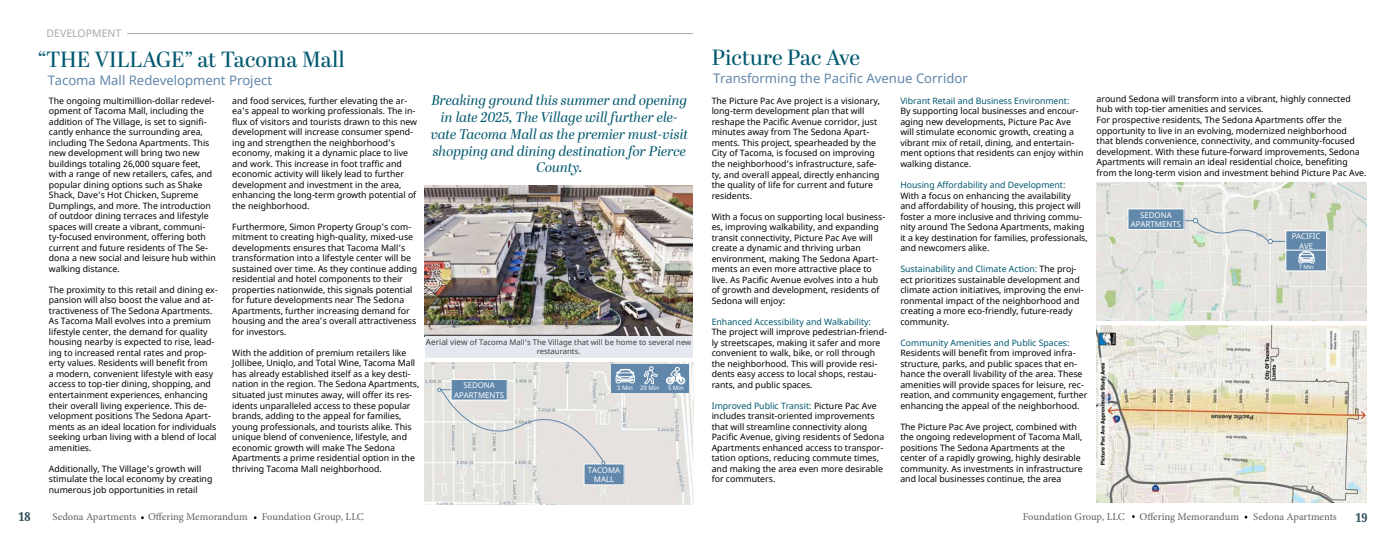
<style>
.page{position:relative;width:1386px;height:536px;background:#fff}
.page>*{position:absolute;margin:0;border:0;box-sizing:border-box;transform-origin:0 0}
.t1{font:21.88px "Abril Display";letter-spacing:-.005em;color:#00586f}
.t2{font:italic 14px/16.8px "Abril Display";color:#00586f;text-align:center}
.t3{font:13.12px "Noto Sans";color:#6187aa}
.t4{font:800 condensed 12.25px "Noto Serif";color:#355260}
.t5{font:500 10.5px "Minion Pro";letter-spacing:-.005em;color:#696a6a}
.t6{font:10.5px "Noto Sans";color:#a7a9ac}
.t7{font:8.75px/10.5px "Noto Sans";color:#000}
.t8{font:8.75px "Noto Sans";color:#00586f}
.t9{font:7.88px/9.5px "Noto Sans";color:#fff;text-align:center}
.t10{font:7.7px/9.3px "Noto Sans";color:#414042;text-align:center}
.t11{font:6.12px "Noto Sans";color:#fff}
.t12{font:5.86px "Noto Sans";color:#fff}
.s1{font-size:8.22px}
.s2{color:#00586f}
</style>
<div class="page">
<img style="left:1097px;top:325px;width:270px;height:177px">
<img style="left:1097px;top:182px;width:270px;height:138px">
<div style="left:1128px;top:209px;width:56px;height:20px;background:#6187aa"></div>
<div style="left:1128px;top:209px;width:56px;height:21px;border:1px solid #fff"></div>
<div style="left:1286px;top:231px;width:40px;height:19px;background:#6187aa"></div>
<div style="left:1286px;top:230px;width:41px;height:21px;border:1px solid #fff"></div>
<svg style="left:1178px;top:218px;width:110px;height:25px;background:#dadedc"></svg>
<div style="left:1286px;top:250px;width:41px;height:21px;background:#6187aa;border:1px solid #fff"></div>
<svg style="left:1298px;top:251px;width:17px;height:12px"></svg>
<hr style="left:127px;top:33px;width:566px;height:1px;background:#a7a9ac">
<img style="left:425px;top:362px;width:269px;height:142px">
<div style="left:611px;top:364px;width:78px;height:28px;background:#6187aa"></div>
<img style="left:425px;top:185px;width:268px;height:151px">
<div style="left:425px;top:336px;width:268px;height:22px;background:#e5e8ee"></div>
<svg style="left:666px;top:367px;width:20px;height:18px"></svg>
<svg style="left:644px;top:362px;width:14px;height:22px"></svg>
<svg style="left:616px;top:369px;width:19px;height:14px"></svg>
<div style="left:451px;top:379px;width:56px;height:21px;background:#6187aa"></div>
<div style="left:451px;top:379px;width:56px;height:21px;border:1px solid #fff"></div>
<div style="left:584px;top:464px;width:40px;height:20px;background:#6187aa"></div>
<div style="left:584px;top:463px;width:40px;height:22px;border:1px solid #fff"></div>
<svg style="left:438px;top:388px;width:167px;height:76px;background:#dbdddc"></svg>
<p class="t6" style="left:47px;top:26px;width:76px">DEVELOPMENT</p>
<h1 class="t1" style="left:38px;top:45px;width:309px">“THE VILLAGE” at Tacoma Mall</h1>
<h3 class="t3" style="left:48px;top:71px;width:226px">Tacoma Mall Redevelopment Project</h3>
<p class="t7" style="left:49px;top:96px;width:168px">The ongoing multimillion-dollar redevel&shy;opment of Tacoma Mall, including the addition of The Village, is set to signifi&shy;cantly enhance the surrounding area, including The Sedona Apartments. This new development will bring two new buildings totaling 26,000 square feet, with a range of new retailers, cafes, and popular dining options such as Shake Shack, Dave’s Hot Chicken, Supreme Dumplings, and more. The introduction of outdoor dining terraces and lifestyle spaces will create a vibrant, communi&shy;ty-focused environment, offering both current and future residents of The Se&shy;dona a new social and leisure hub within walking distance.</p>
<p class="t7" style="left:49px;top:285px;width:170px">The proximity to this retail and dining ex&shy;pansion will also boost the value and at&shy;tractiveness of The Sedona Apartments.<br>As Tacoma Mall evolves into a premium lifestyle center, the demand for quality housing nearby is expected to rise, lead&shy;ing to increased rental rates and prop&shy;erty values. Residents will benefit from<br>a modern, convenient lifestyle with easy access to top-tier dining, shopping, and entertainment experiences, enhancing their overall living experience. This de&shy;velopment positions The Sedona Apart&shy;ments as an ideal location for individuals seeking urban living with a blend of local amenities.</p>
<p class="t7" style="left:49px;top:463px;width:165px">Additionally, The Village’s growth will stimulate the local economy by creating numerous job opportunities in retail</p>
<h2 class="t2" style="left:431px;top:92px;width:259px">Breaking ground this summer and opening in late 2025, The Village will further ele&shy;vate Tacoma Mall as the premier must-visit shopping and dining destination for Pierce County.</h2>
<p class="t7" style="left:232px;top:96px;width:186px">and food services, further elevating the ar&shy;ea’s appeal to working professionals. The in&shy;flux of visitors and tourists drawn to this new development will increase consumer spend&shy;ing and strengthen the neighborhood’s economy, making it a dynamic place to live and work. This increase in foot traffic and economic activity will likely lead to further development and investment in the area, enhancing the long-term growth potential of the neighborhood.</p>
<p class="t7" style="left:232px;top:222px;width:187px">Furthermore, Simon Property Group’s com&shy;mitment to creating high-quality, mixed-use developments ensures that Tacoma Mall’s transformation into a lifestyle center will be sustained over time. As they continue adding residential and hotel components to their properties nationwide, this signals potential for future developments near The Sedona Apartments, further increasing demand for housing and the area’s overall attractiveness for investors.</p>
<p class="t7" style="left:232px;top:348px;width:189px">With the addition of premium retailers like Jollibee, Uniqlo, and Total Wine, Tacoma Mall has already established itself as a key desti&shy;nation in the region. The Sedona Apartments, situated just minutes away, will offer its res&shy;idents unparalleled access to these popular brands, adding to the appeal for families, young professionals, and tourists alike. This unique blend of convenience, lifestyle, and economic growth will make The Sedona Apartments a prime residential option in the thriving Tacoma Mall neighborhood.</p>
<p class="t10" style="left:426px;top:338px;width:267px"><span class="s1">Aerial view</span> of Tacoma Mall’s The Village that will be home to several new restaurants.</p>
<p class="t9" style="left:454px;top:380px;width:52px">SEDONA<br>APARTMENTS</p>
<p class="t11" style="left:617px;top:383px;width:44px">3 Min 20 Min</p>
<p class="t11" style="left:668px;top:383px;width:17px">5 Min</p>
<p class="t9" style="left:588px;top:465px;width:34px">TACOMA<br>MALL</p>
<h1 class="t1" style="left:712px;top:42px;width:150px">Picture Pac Ave</h1>
<h3 class="t3" style="left:713px;top:69px;width:256px">Transforming the Pacific Avenue Corridor</h3>
<p class="t7" style="left:712px;top:96px;width:170px">The Picture Pac Ave project is a visionary, long-term development plan that will reshape the Pacific Avenue corridor, just minutes away from The Sedona Apart&shy;ments. This project, spearheaded by the City of Tacoma, is focused on improving the neighborhood’s infrastructure, safe&shy;ty, and overall appeal, directly enhancing the quality of life for current and future residents.</p>
<p class="t7" style="left:712px;top:211px;width:175px">With a focus on supporting local business&shy;es, improving walkability, and expanding transit connectivity, Picture Pac Ave will create a dynamic and thriving urban environment, making The Sedona Apart&shy;ments an even more attractive place to live. As Pacific Avenue evolves into a hub of growth and development, residents of Sedona will enjoy:</p>
<p class="t8" style="left:712px;top:315px;width:161px">Enhanced Accessibility and Walkability:</p>
<p class="t7" style="left:712px;top:327px;width:177px">The project will improve pedestrian-friend&shy;ly streetscapes, making it safer and more convenient to walk, bike, or roll through the neighborhood. This will provide resi&shy;dents easy access to local shops, restau&shy;rants, and public spaces.</p>
<p class="t7" style="left:712px;top:400px;width:174px"><span class="s2">Improved Public Transit:</span> Picture Pac Ave includes transit-oriented improvements that will streamline connectivity along Pacific Avenue, giving residents of Sedona Apartments enhanced access to transpor&shy;tation options, reducing commute times, and making the area even more desirable for commuters.</p>
<p class="t8" style="left:900px;top:95px;width:171px">Vibrant Retail and Business Environment:</p>
<p class="t7" style="left:900px;top:106px;width:185px">By supporting local businesses and encour&shy;aging new developments, Picture Pac Ave will stimulate economic growth, creating a vibrant mix of retail, dining, and entertain&shy;ment options that residents can enjoy within walking distance.</p>
<p class="t8" style="left:900px;top:179px;width:167px">Housing Affordability and Development:</p>
<p class="t7" style="left:900px;top:190px;width:189px">With a focus on enhancing the availability and affordability of housing, this project will foster a more inclusive and thriving commu&shy;nity around The Sedona Apartments, making it a key destination for families, professionals, and newcomers alike.</p>
<p class="t7" style="left:900px;top:264px;width:185px"><span class="s2">Sustainability and Climate Action:</span> The proj&shy;ect prioritizes sustainable development and climate action initiatives, improving the envi&shy;ronmental impact of the neighborhood and creating a more eco-friendly, future-ready community.</p>
<p class="t8" style="left:900px;top:336px;width:171px">Community Amenities and Public Spaces:</p>
<p class="t7" style="left:900px;top:348px;width:188px">Residents will benefit from improved infra&shy;structure, parks, and public spaces that en&shy;hance the overall livability of the area. These amenities will provide spaces for leisure, rec&shy;reation, and community engagement, further enhancing the appeal of the neighborhood.</p>
<p class="t7" style="left:900px;top:421px;width:184px">The Picture Pac Ave project, combined with the ongoing redevelopment of Tacoma Mall, positions The Sedona Apartments at the center of a rapidly growing, highly desirable community. As investments in infrastructure and local businesses continue, the area</p>
<p class="t7" style="left:1097px;top:94px;width:271px">around Sedona will transform into a vibrant, highly connected hub with top-tier amenities and services.<br>For prospective residents, The Sedona Apartments offer the opportunity to live in an evolving, modernized neighborhood<br>that blends convenience, connectivity, and community-focused development. With these future-forward improvements, Sedona Apartments will remain an ideal residential choice, benefiting from the long-term vision and investment behind Picture Pac Ave.</p>
<p class="t9" style="left:1131px;top:210px;width:52px">SEDONA<br>APARTMENTS</p>
<p class="t9" style="left:1292px;top:232px;width:30px">PACIFIC<br>AVE</p>
<p class="t12" style="left:1299px;top:263px;width:17px">7 Min</p>
<h3 class="t4" style="left:19px;top:507px;width:14px">18</h3>
<p class="t5" style="left:53px;top:509px;width:197px">Sedona Apartments Offering Memorandum</p>
<p class="t5" style="left:262px;top:509px;width:104px">Foundation Group, LLC</p>
<p class="t5" style="left:1023px;top:509px;width:104px">Foundation Group, LLC</p>
<p class="t5" style="left:1139px;top:509px;width:101px">Offering Memorandum</p>
<p class="t5" style="left:1253px;top:509px;width:85px">Sedona Apartments</p>
<h3 class="t4" style="left:1355px;top:508px;width:14px">19</h3>
</div>
